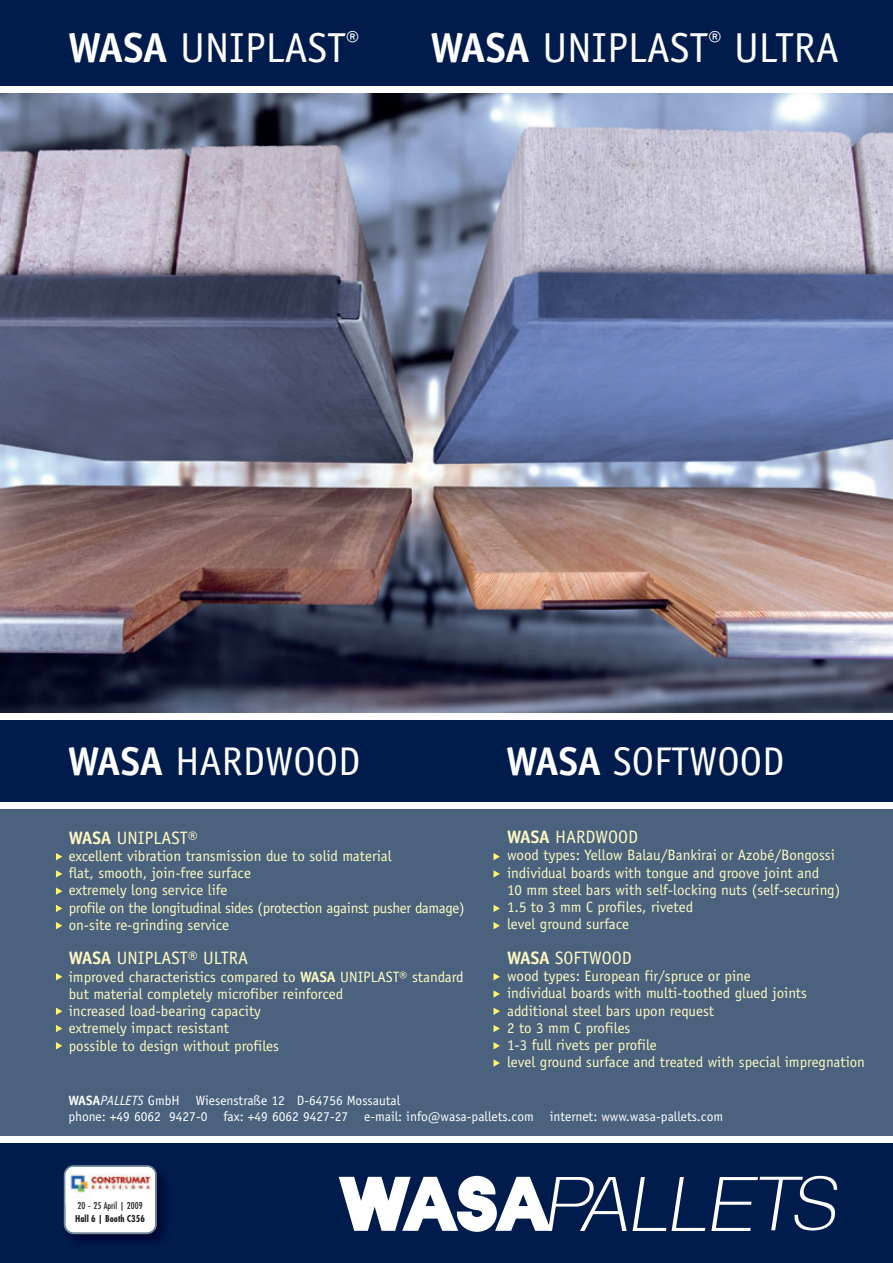
<style>
.page{position:relative;width:893px;height:1263px;background:#001c4c}
.page>*{position:absolute;margin:0;border:0;box-sizing:border-box;transform-origin:0 0}
.t1{font:42px "Officina Sans Book+ZHIXYD";color:#fff}
.t2{font:40.2px "Officina Sans Book+ZHIXYD";color:#fff}
.t3{font:18px "Officina Sans Book+ZHIXYD";color:#fffac1}
.t4{font:15px/17.2px "Officina Sans Book+ZHIXYD";color:#fffac1}
.t5{font:13.5px/16.5px "Officina Sans Book+ZHIXYD";color:#fff}
.t6{font:500 condensed 10.5px "Futura T";color:#231f20}
.t7{font:700 condensed 10.5px "Futura T";color:#231f20}
.s1{font-family:"Officina Sans Bold+BHOZQV"}
.s2{font-family:"Officina Sans Book Italic+DWKPZL"}
</style>
<div class="page">
<svg style="left:633px;top:1177px;width:33px;height:54px"></svg>
<svg style="left:672px;top:1177px;width:33px;height:54px"></svg>
<svg style="left:711px;top:1176px;width:126px;height:55px"></svg>
<svg style="left:339px;top:1176px;width:288px;height:56px"></svg>
<div style="left:0;top:807px;width:893px;height:331px;background:#4a627e"></div>
<svg style="left:56px;top:853px;width:6px;height:7px"></svg>
<svg style="left:56px;top:870px;width:6px;height:8px"></svg>
<svg style="left:56px;top:887px;width:6px;height:8px"></svg>
<svg style="left:56px;top:905px;width:6px;height:7px"></svg>
<svg style="left:56px;top:922px;width:6px;height:7px"></svg>
<svg style="left:56px;top:973px;width:6px;height:7px"></svg>
<svg style="left:56px;top:1007px;width:6px;height:8px"></svg>
<svg style="left:56px;top:1025px;width:6px;height:7px"></svg>
<svg style="left:56px;top:1042px;width:6px;height:7px"></svg>
<svg style="left:493px;top:853px;width:7px;height:7px"></svg>
<svg style="left:493px;top:870px;width:7px;height:8px"></svg>
<svg style="left:493px;top:905px;width:7px;height:7px"></svg>
<svg style="left:493px;top:922px;width:7px;height:7px"></svg>
<svg style="left:493px;top:973px;width:7px;height:7px"></svg>
<svg style="left:493px;top:990px;width:7px;height:8px"></svg>
<svg style="left:493px;top:1007px;width:7px;height:8px"></svg>
<svg style="left:493px;top:1025px;width:7px;height:7px"></svg>
<svg style="left:493px;top:1042px;width:7px;height:7px"></svg>
<svg style="left:493px;top:1059px;width:7px;height:8px"></svg>
<img style="left:0;top:92px;width:893px;height:621px">
<div style="left:0;top:86px;width:893px;height:6px;background:#fff"></div>
<div style="left:0;top:713px;width:893px;height:6px;background:#fff"></div>
<div style="left:0;top:802px;width:893px;height:6px;background:#fff"></div>
<div style="left:0;top:1137px;width:893px;height:6px;background:#fff"></div>
<img style="left:63px;top:1173px;width:101px;height:69px">
<svg style="left:64px;top:1165px;width:93px;height:69px;background:#e6e3e5"></svg>
<h1 class="t1" style="left:68px;top:32px;width:293px"><span class="s1">WASA</span> UNIPLAST<sup>®</sup></h1>
<h1 class="t1" style="left:431px;top:32px;width:410px"><span class="s1">WASA</span> UNIPLAST<sup>®</sup> ULTRA</h1>
<h2 class="t2" style="left:68px;top:746px;width:294px"><span class="s1">WASA</span> HARDWOOD</h2>
<h2 class="t2" style="left:506px;top:746px;width:280px"><span class="s1">WASA</span> SOFTWOOD</h2>
<p class="t3" style="left:69px;top:831px;width:131px"><span class="s1">WASA</span> UNIPLAST®</p>
<p class="t4" style="left:69px;top:848px;width:397px">excellent vibration transmission due to solid material<br>flat, smooth, join-free surface<br>extremely long service life<br>profile on the longitudinal sides (protection against pusher damage) on-site re-grinding service</p>
<p class="t3" style="left:69px;top:951px;width:181px"><span class="s1">WASA</span> UNIPLAST® ULTRA</p>
<p class="t4" style="left:69px;top:969px;width:397px">improved characteristics compared to <span class="s1">WASA</span> UNIPLAST® standard but material completely microfiber reinforced<br>increased load-bearing capacity<br>extremely impact resistant<br>possible to design without profiles</p>
<p class="t3" style="left:507px;top:830px;width:133px"><span class="s1">WASA</span> HARDWOOD</p>
<p class="t4" style="left:507px;top:848px;width:335px">wood types: Yellow Balau/Bankirai or Azobé/Bongossi individual boards with tongue and groove joint and<br>10 mm steel bars with self-locking nuts (self-securing)<br>1.5 to 3 mm C profiles, riveted<br>level ground surface</p>
<p class="t3" style="left:507px;top:951px;width:126px"><span class="s1">WASA</span> SOFTWOOD</p>
<p class="t4" style="left:507px;top:968px;width:359px">wood types: European fir/spruce or pine<br>individual boards with multi-toothed glued joints additional steel bars upon request<br>2 to 3 mm C profiles<br>1-3 full rivets per profile<br>level ground surface and treated with special impregnation</p>
<p class="t5" style="left:69px;top:1093px;width:656px"><span class="s1">WASA</span><span class="s2">PALLETS</span> GmbH Wiesenstraße 12 D-64756 Mossautal<br>phone: +49 6062 9427-0 fax: +49 6062 9427-27 e-mail: info@wasa-pallets.com internet: www.wasa-pallets.com</p>
<p class="t6" style="left:77px;top:1201px;width:67px">20 – 25 April | 2009</p>
<p class="t7" style="left:75px;top:1215px;width:71px">Hall 6 | Booth C356</p>
</div>
